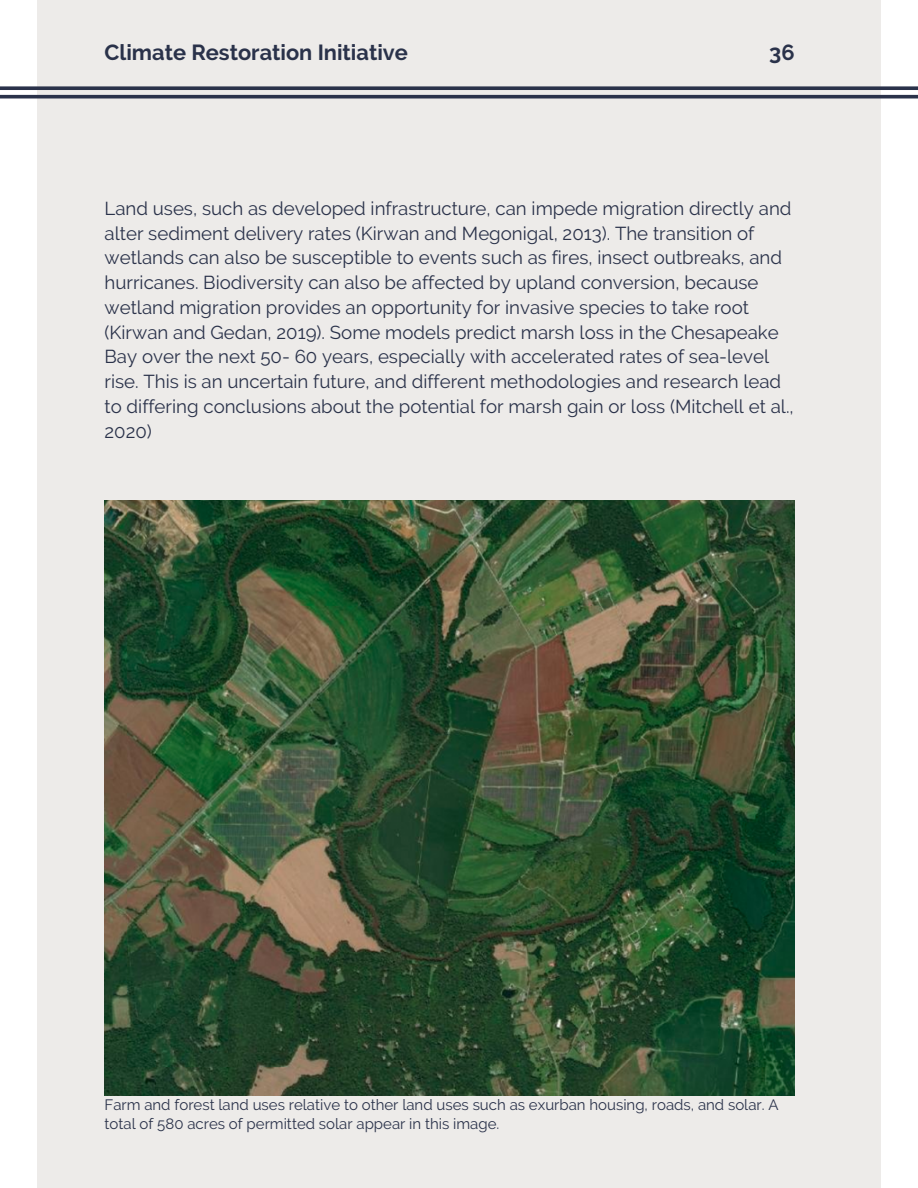
<style>
.page{position:relative;width:918px;height:1188px;background:#fff}
.page>*{position:absolute;margin:0;border:0;box-sizing:border-box;transform-origin:0 0}
.t1{font:700 21.75px "Raleway";color:#2a324a}
.t2{font:18.75px/24.8px "Raleway";color:#2a324a}
.t3{font:15px/19.2px "Raleway";color:#2a324a}
</style>
<div class="page">
<div style="left:37px;top:0;width:844px;height:1188px;background:#edebe9"></div>
<img style="left:105px;top:501px;width:689px;height:595px">
<svg style="left:0;top:86px;width:918px;height:13px"></svg>
<p class="t1" style="left:105px;top:39px;width:305px">Climate Restoration Initiative</p>
<p class="t1" style="left:769px;top:39px;width:27px">36</p>
<p class="t2" style="left:105px;top:196px;width:691px">Land uses, such as developed infrastructure, can impede migration directly and alter sediment delivery rates (Kirwan and Megonigal, 2013). The transition of wetlands can also be susceptible to events such as fires, insect outbreaks, and hurricanes. Biodiversity can also be affected by upland conversion, because wetland migration provides an opportunity for invasive species to take root (Kirwan and Gedan, 2019). Some models predict marsh loss in the Chesapeake Bay over the next 50- 60 years, especially with accelerated rates of sea-level rise. This is an uncertain future, and different methodologies and research lead to differing conclusions about the potential for marsh gain or loss (Mitchell et al., 2020)</p>
<p class="t3" style="left:105px;top:1095px;width:676px">Farm and forest land uses relative to other land uses such as exurban housing, roads, and solar. A total of 580 acres of permitted solar appear in this image.</p>
</div>
